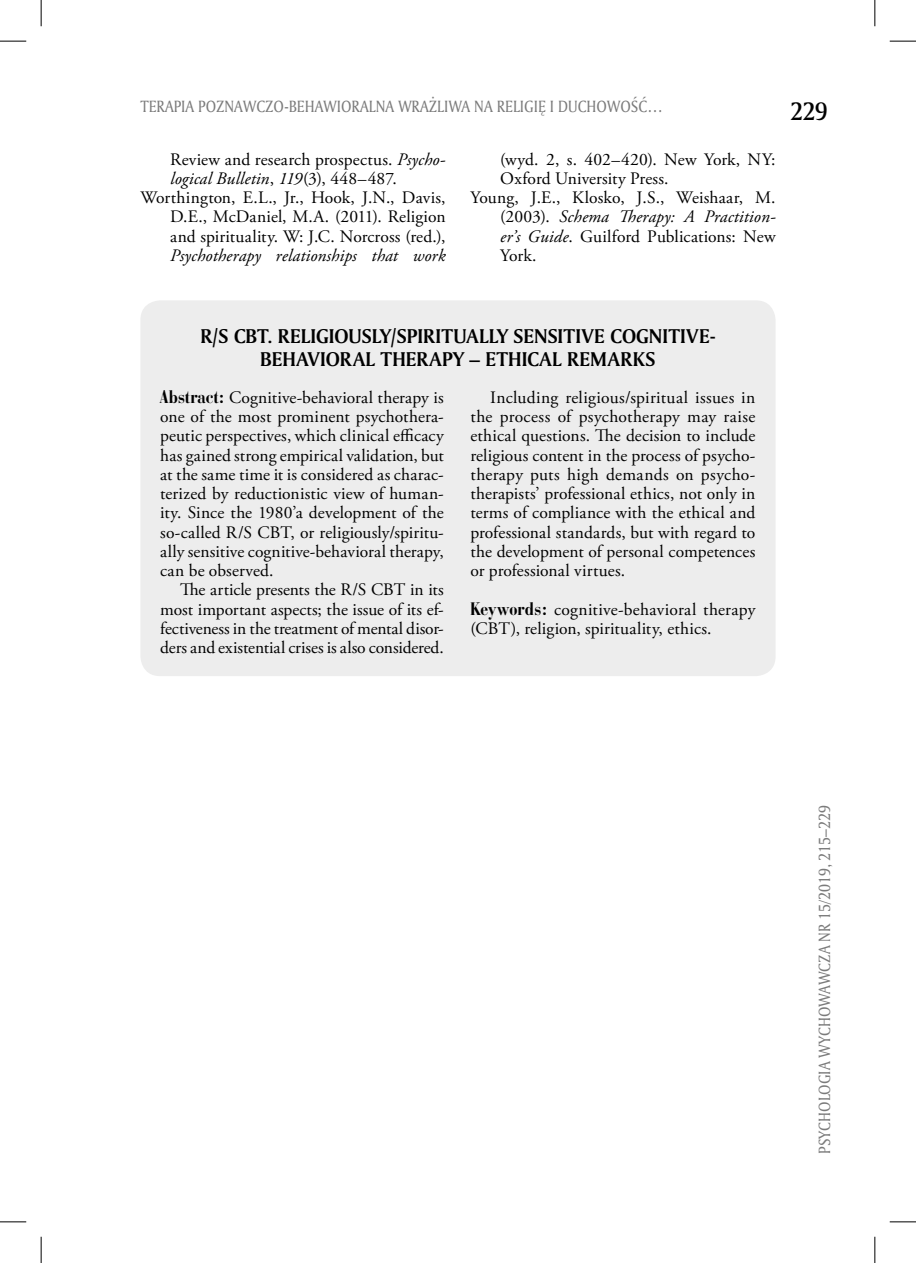
<style>
.page{position:relative;width:916px;height:1263px;background:#fff}
.page>*{position:absolute;margin:0;border:0;box-sizing:border-box;transform-origin:0 0}
.t1{font:24.5px "Amerigo Md PL";color:#000;scale:.9 1}
.streszczenie_ang_tyt{font:700 19.25px/22.8px "Amerigo PL";letter-spacing:.005em;color:#000;text-align:center}
.streszczenie_cd_ang{font:17.5px/19.2px "Adobe Garamond Pro";color:#000;text-align:justify}
.bibliografia_ang{font:17.5px/19.2px "Adobe Garamond Pro";letter-spacing:.005em;color:#000}
.streszczenie_ang{font:17.5px/19.2px "Adobe Garamond Pro";letter-spacing:.005em;color:#000;text-align:justify}
.streszczenie_klucz_a{font:17.5px/19.2px "Adobe Garamond Pro";letter-spacing:.015em;color:#000}
.t2{font:15.75px "Amerigo PL";color:#7b7b7b;scale:.9 1}
.s1{font-style:italic}
.s2{font-family:"Bauer Bodoni Bd Cn PL"}
</style>
<div class="page">
<div style="left:140px;top:300px;width:635px;height:376px;background:#ededed;border-radius:20px"></div>
<svg style="left:0;top:41px;width:26px;height:1px"></svg>
<svg style="left:889px;top:41px;width:27px;height:1px"></svg>
<svg style="left:0;top:1221px;width:26px;height:1px"></svg>
<svg style="left:889px;top:1221px;width:27px;height:1px"></svg>
<svg style="left:41px;top:0;width:1px;height:26px"></svg>
<svg style="left:41px;top:1237px;width:1px;height:26px"></svg>
<svg style="left:874px;top:0;width:1px;height:26px"></svg>
<svg style="left:874px;top:1237px;width:1px;height:26px"></svg>
<p class="t2" style="left:140px;top:96px;width:19px">TERAPIA</p>
<p class="t2" style="left:198px;top:96px;width:12px">POZNAWCZO</p>
<p class="t2" style="left:284px;top:96px;width:16px">-BEHAWIORALNA</p>
<p class="t2" style="left:398px;top:96px;width:12px">WRAŻLIWA</p>
<p class="t2" style="left:474px;top:96px;width:34px">NA RELIGIĘ</p>
<p class="t2" style="left:550px;top:96px;width:11px">IDUCHOWOŚĆ</p>
<p class="t2" style="left:647px;top:96px;width:19px">…</p>
<h1 class="t1" style="left:790px;top:95px;width:43px">229</h1>
<p class="bibliografia_ang" style="left:170px;top:150px;width:277px">Review and research prospectus. <span class="s1">Psycho&shy;logical Bulletin</span>, <span class="s1">119</span>(3), 448–487.</p>
<p class="bibliografia_ang" style="left:170px;top:189px;width:277px;text-align:justify;text-indent:-30px">Worthington, E.L., Jr., Hook, J.N., Davis, D.E., McDaniel, M.A. (2011). Religion and spirituality. W: J.C. Norcross (red.), <span class="s1">Psychotherapy relationships that work</span></p>
<p class="bibliografia_ang" style="left:500px;top:150px;width:277px">(wyd. 2, s. 402–420). New York, NY:<br>Oxford University Press.</p>
<p class="bibliografia_ang" style="left:500px;top:189px;width:277px;text-align:justify;text-indent:-30px">Young, J.E., Klosko, J.S., Weishaar, M. (2003). <span class="s1">Schema Therapy: A Practition&shy;er’s Guide</span>. Guilford Publications: New York.</p>
<p class="streszczenie_ang_tyt" style="left:200px;top:324px;width:516px">R/S CBT. RELIGIOUSLY/SPIRITUALLY SENSITIVE COGNITIVE-<br>BEHAVIORAL THERAPY – ETHICAL REMARKS</p>
<p class="streszczenie_ang" style="left:160px;top:388px;width:285px"><span class="s2">Abstract:</span> Cognitive-behavioral therapy is one of the most prominent psychothera&shy;peutic perspectives, which clinical efficacy has gained strong empirical validation, but at the same time it is considered as charac&shy;terized by reductionistic view of human&shy;ity. Since the 1980’a development of the so-called R/S CBT, or religiously/spiritu&shy;ally sensitive cognitive-behavioral therapy, can be observed.</p>
<p class="streszczenie_cd_ang" style="left:160px;top:581px;width:285px;text-indent:20px">The article presents the R/S CBT in its most important aspects; the issue of its ef&shy;fectiveness in the treatment of mental disor&shy;ders and existential crises is also considered.</p>
<p class="streszczenie_cd_ang" style="left:470px;top:388px;width:286px;text-indent:20px">Including religious/spiritual issues in the process of psychotherapy may raise ethical questions. The decision to include religious content in the process of psycho&shy;therapy puts high demands on psycho&shy;therapists’ professional ethics, not only in terms of compliance with the ethical and professional standards, but with regard to the development of personal competences or professional virtues.</p>
<p class="streszczenie_klucz_a" style="left:470px;top:600px;width:286px"><span class="s2">Keywords:</span> cognitive-behavioral therapy (CBT), religion, spirituality, ethics.</p>
<p class="t2" style="left:814px;top:1153px;width:389px;rotate:-90deg">PSYCHOLOGIA WYCHOWAWCZA NR 15/2019, 215–229</p>
</div>
